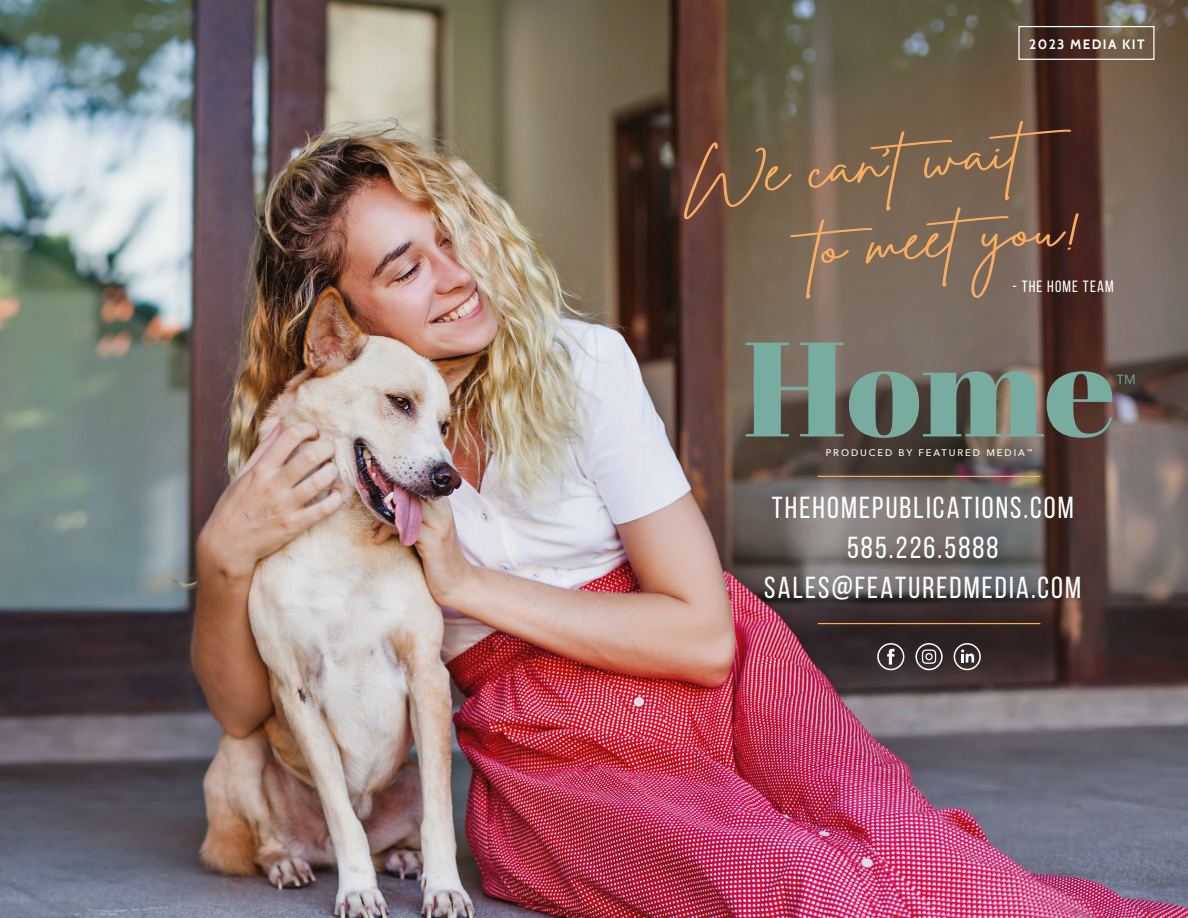
<style>
.page{position:relative;width:1188px;height:918px;background:#fff}
.page>*{position:absolute;margin:0;border:0;box-sizing:border-box;transform-origin:0 0}
.t1{font:52.8px "Brittany Signature";color:#faad60;scale:1.39 1}
.t2{font:30.45px "Bebas Neue";letter-spacing:.07em;color:#fff}
.t3{font:16.35px "Bebas Neue";letter-spacing:.07em;color:#fff}
.t4{font:700 13.5px "Cabin";letter-spacing:.1em;color:#fff}
.t5{font:13.2px "Avenir";color:#79aca1}
.t6{font:500 9.6px "Avenir Next";letter-spacing:.2em;color:#fff}
</style>
<div class="page">
<img style="left:0;top:0;width:1188px;height:918px">
<div style="left:1018px;top:26px;width:137px;height:34px;border:1px solid #fff"></div>
<svg style="left:746px;top:343px;width:367px;height:95px;background:#6e7b71"></svg>
<hr style="left:818px;top:476px;width:222px;height:1px;background:#faad60">
<hr style="left:818px;top:623px;width:222px;height:1px;background:#faad60">
<div style="left:954px;top:643px;width:27px;height:27px;border:2px solid #fff;border-radius:13px"></div>
<svg style="left:961px;top:649px;width:13px;height:14px"></svg>
<div style="left:877px;top:643px;width:27px;height:27px;border:2px solid #fff;border-radius:13px"></div>
<svg style="left:887px;top:649px;width:7px;height:16px"></svg>
<div style="left:915px;top:643px;width:28px;height:27px;border:2px solid #fff;border-radius:13px"></div>
<svg style="left:922px;top:650px;width:14px;height:14px"></svg>
<p class="t4" style="left:1029px;top:36px;width:117px">2023 MEDIA KIT</p>
<p class="t1" style="left:678px;top:146px;width:246px;rotate:-5deg">We can’t wait</p>
<p class="t1" style="left:809px;top:216px;width:198px;rotate:-5deg">to meet you!</p>
<p class="t3" style="left:1013px;top:278px;width:103px">- THE HOME TEAM</p>
<p class="t6" style="left:826px;top:445px;width:208px">PRODUCED BY FEATURED MEDIA <sup>™</sup></p>
<p class="t2" style="left:772px;top:491px;width:304px">THEHOMEPUBLICATIONS.COM</p>
<p class="t2" style="left:847px;top:531px;width:153px">585.226.5888</p>
<p class="t2" style="left:764px;top:571px;width:318px">SALES@FEATUREDMEDIA.COM</p>
<p class="t5" style="left:1117px;top:371px;width:21px">TM</p>
</div>
